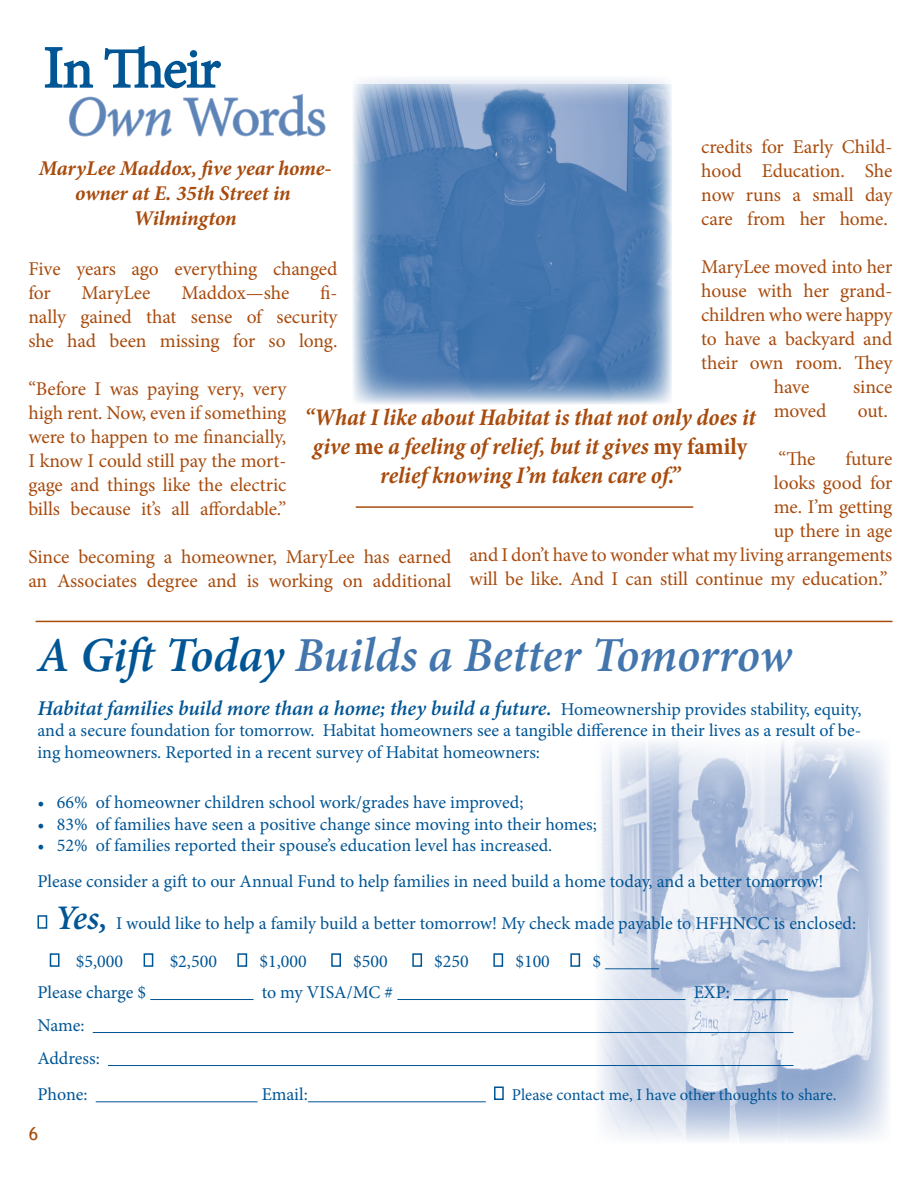
<style>
.page{position:relative;width:918px;height:1188px;background:#fff}
.page>*{position:absolute;margin:0;border:0;box-sizing:border-box;transform-origin:0 0}
.t1{font:56.4px/48px "Minion Pro";letter-spacing:-.03em;color:#005595}
.t2{font:italic 600 48.9px "Minion Pro";letter-spacing:-.005em;color:#4476ae}
.t3{font:italic 700 condensed 24px/28.8px "Minion Pro";letter-spacing:-.005em;color:#a84b0d;text-align:center}
.t4{font:italic 600 21px "Minion Pro";letter-spacing:-.005em;color:#005595}
.t5{font:italic 700 21px/25.2px "Minion Pro";letter-spacing:-.005em;color:#a84b0d;text-align:center}
.t6{font:19.5px/24px "Minion Pro";letter-spacing:-.01em;color:#a84b0d;text-align:justify}
.t7{font:18px/21.6px "Minion Pro";letter-spacing:-.005em;color:#005595}
.t8{font:18px "Trebuchet MS";color:#a84b0d}
.t9{font:16.5px "Minion Pro";letter-spacing:-.005em;color:#005595}
.s1{font-size:60px}
.s2{font-style:italic;color:#5c84b7}
.s3{color:#5c84b7}
.s4{font-style:normal}
.s5{color:#005595}
.s6{font-weight:400;font-style:normal;font-size:18px}
.s7{font-weight:600;font-style:italic;font-size:34.5px}
</style>
<div class="page">
<img style="left:597px;top:741px;width:292px;height:400px">
<hr style="left:36px;top:621px;width:857px;height:1px;background:#a84b0d">
<hr style="left:150px;top:999px;width:103px;height:1px;background:#005595">
<hr style="left:397px;top:999px;width:289px;height:1px;background:#005595">
<hr style="left:734px;top:999px;width:54px;height:1px;background:#005595">
<hr style="left:93px;top:1032px;width:700px;height:1px;background:#005595">
<hr style="left:108px;top:1065px;width:685px;height:1px;background:#005595">
<hr style="left:96px;top:1101px;width:162px;height:1px;background:#005595">
<hr style="left:308px;top:1101px;width:178px;height:1px;background:#005595">
<div style="left:38px;top:915px;width:9px;height:14px;border:2px solid #005595"></div>
<div style="left:50px;top:953px;width:10px;height:14px;border:2px solid #005595"></div>
<div style="left:144px;top:953px;width:9px;height:14px;border:2px solid #005595"></div>
<div style="left:237px;top:953px;width:10px;height:14px;border:2px solid #005595"></div>
<div style="left:331px;top:953px;width:10px;height:14px;border:2px solid #005595"></div>
<div style="left:412px;top:953px;width:10px;height:14px;border:2px solid #005595"></div>
<div style="left:493px;top:953px;width:10px;height:14px;border:2px solid #005595"></div>
<div style="left:570px;top:953px;width:10px;height:14px;border:2px solid #005595"></div>
<div style="left:494px;top:1087px;width:10px;height:13px;border:2px solid #005595"></div>
<svg style="left:44px;top:45px;width:282px;height:92px"></svg>
<div style="left:353px;top:76px;width:319px;height:328px;background:#f1f3f8"></div>
<img style="left:353px;top:84px;width:319px;height:320px">
<hr style="left:356px;top:506px;width:337px;height:2px;background:#a84b0d">
<h1 class="t1" style="left:66px;top:45px;width:262px;text-indent:-23px"><span class="s1">I</span>n Their<br><span class="s2">Own</span> <span class="s3">Words</span></h1>
<p class="t6" style="left:701px;top:135px;width:193px">credits for Early Child&shy;hood Education. She now runs a small day care from her home.</p>
<p class="t6" style="left:701px;top:255px;width:193px;text-align:center">MaryLee moved into her house with her grand&shy;children who were happy to have a backyard and their own room. They have</p>
<p class="t5" style="left:39px;top:155px;width:294px">MaryLee Maddox, five year home&shy;owner at E. 35th Street in<br>Wilmington</p>
<p class="t6" style="left:28px;top:257px;width:311px">Five years ago everything changed for</p>
<p class="t6" style="left:28px;top:281px;width:311px;text-indent:292px">fi&shy;nally gained that sense of security she had been missing for so long.</p>
<p class="t6" style="left:28px;top:377px;width:260px">“Before I was paying very, very high rent. Now, even if something were to happen to me financially, I know I could still pay the mort&shy;gage and things like the electric bills because it’s all affordable.”</p>
<p class="t6" style="left:28px;top:545px;width:425px">Since becoming a homeowner, MaryLee has earned an Associates degree and is working on additional</p>
<p class="t6" style="left:82px;top:281px;width:70px">MaryLee</p>
<p class="t6" style="left:181px;top:281px;width:109px">Maddox—she</p>
<p class="t6" style="left:853px;top:375px;width:41px">since</p>
<p class="t6" style="left:774px;top:399px;width:54px">moved</p>
<p class="t6" style="left:858px;top:399px;width:31px">out.</p>
<p class="t6" style="left:778px;top:447px;width:39px">“The</p>
<p class="t3" style="left:305px;top:403px;width:453px">“What I like about Habitat is that not only does it give <span class="s4">me</span> a feeling of relief, but it gives <span class="s4">my family </span>relief knowing I’m taken care of.”</p>
<p class="t6" style="left:469px;top:447px;width:425px;text-align:right">future<br>looks good for<br>me. I’m getting<br>up there in age<br>and I don’t have to wonder what my living arrangements will be like. And I can still continue my education.”</p>
<h2 class="t2" style="left:38px;top:621px;width:756px"><span class="s5">A Gift Today</span> Builds a Better Tomorrow</h2>
<p class="t4" style="left:38px;top:693px;width:826px">Habitat families build more than a home; they build a future. <span class="s6">Homeownership provides stability, equity,</span></p>
<p class="t7" style="left:37px;top:720px;width:825px">and a secure foundation for tomorrow. Habitat homeowners see a tangible difference in their lives as a result of be&shy;ing homeowners. Reported in a recent survey of Habitat homeowners:</p>
<p class="t7" style="left:37px;top:792px;width:488px">• 66% of homeowner children school work/grades have improved;</p>
<p class="t7" style="left:37px;top:813px;width:561px">• 83% of families have seen a positive change since moving into their homes;</p>
<p class="t7" style="left:37px;top:828px;width:787px;line-height:36px">• 52% of families reported their spouse’s education level has increased.<br>Please consider a gift to our Annual Fund to help families in need build a home today, and a better tomorrow!</p>
<p class="t7" style="left:76px;top:904px;width:782px;line-height:38.1px;text-indent:-21px"><span class="s7">Yes,</span> I would like to help a family build a better tomorrow! My check made payable to HFHNCC is enclosed: $5,000</p>
<p class="t7" style="left:170px;top:950px;width:49px">$2,500</p>
<p class="t7" style="left:259px;top:950px;width:49px">$1,000</p>
<p class="t7" style="left:353px;top:950px;width:36px">$500</p>
<p class="t7" style="left:434px;top:950px;width:36px">$250</p>
<p class="t7" style="left:515px;top:950px;width:36px">$100</p>
<p class="t7" style="left:592px;top:950px;width:68px">$ ______</p>
<p class="t7" style="left:37px;top:981px;width:110px">Please charge $</p>
<p class="t7" style="left:262px;top:981px;width:133px">to my VISA/MC #</p>
<p class="t7" style="left:694px;top:981px;width:96px">EXP: ______</p>
<p class="t7" style="left:37px;top:1009px;width:64px;line-height:33px">Name:<br>Address:</p>
<p class="t7" style="left:38px;top:1084px;width:52px">Phone:</p>
<p class="t7" style="left:262px;top:1084px;width:48px">Email:</p>
<p class="t9" style="left:512px;top:1084px;width:326px">Please contact me, I have other thoughts to share.</p>
<p class="t8" style="left:29px;top:1123px;width:11px">6</p>
</div>
